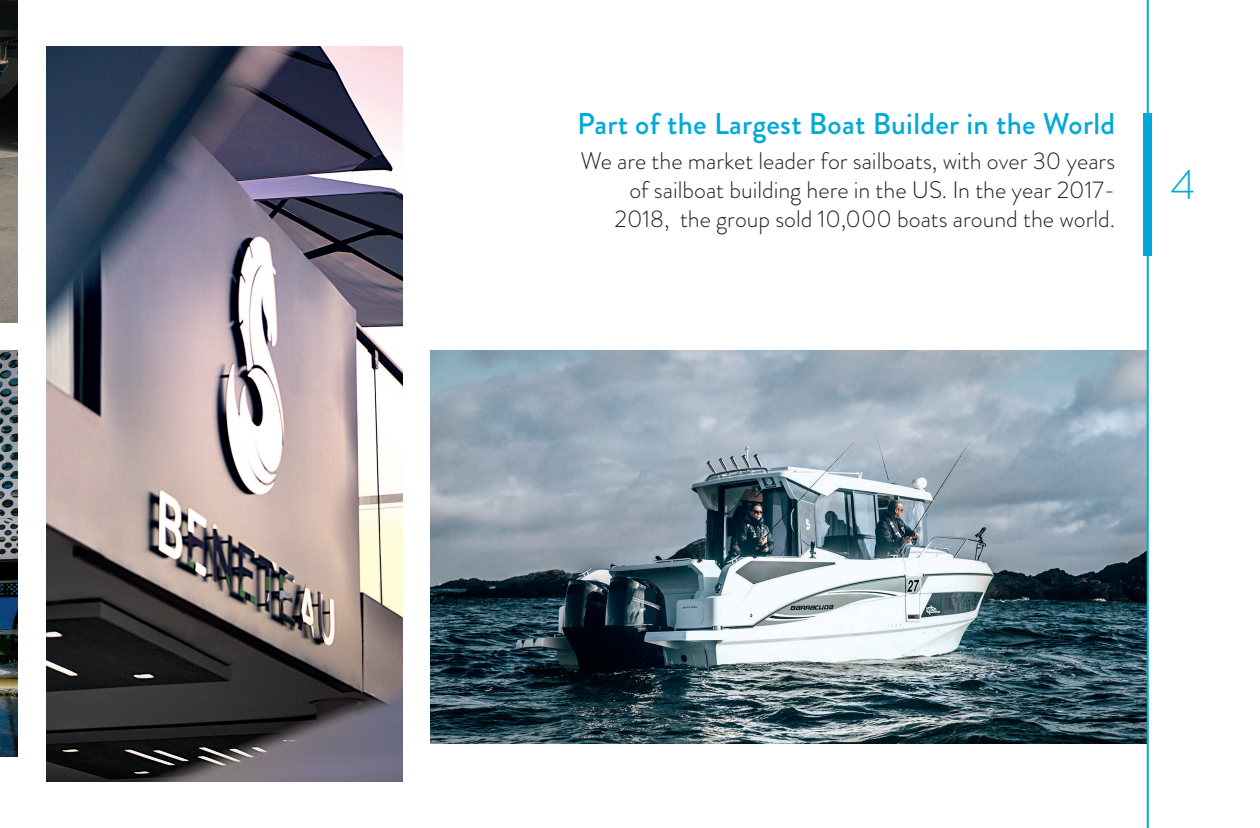
<style>
.page{position:relative;width:1260px;height:828px;background:#fff}
.page>*{position:absolute;margin:0;border:0;box-sizing:border-box;transform-origin:0 0}
.t1{font:300 42px "Brandon Grotesque";color:#00a9d8}
.t2{font:500 30px "Brandon Grotesque";letter-spacing:.01em;color:#00a9d8}
.t3{font:300 24px/28.8px "Brandon Grotesque";color:#231f20;text-align:right}
</style>
<div class="page">
<img style="left:431px;top:351px;width:716px;height:392px">
<hr style="left:1147px;top:0;width:2px;height:828px;background:#00a9d8">
<div style="left:1143px;top:113px;width:9px;height:143px;background:#00a9d8"></div>
<img style="left:46px;top:46px;width:356px;height:736px">
<img style="left:0;top:351px;width:18px;height:405px">
<img style="left:0;top:0;width:18px;height:322px">
<p class="t2" style="left:577px;top:113px;width:540px">Part of the Largest Boat Builder in the World</p>
<p class="t3" style="left:581px;top:150px;width:536px">We are the market leader for sailboats, with over 30 years of sailboat building here in the US. In the year 2017-<br>2018, the group sold 10,000 boats around the world.</p>
<h1 class="t1" style="left:1171px;top:169px;width:26px">4</h1>
</div>
